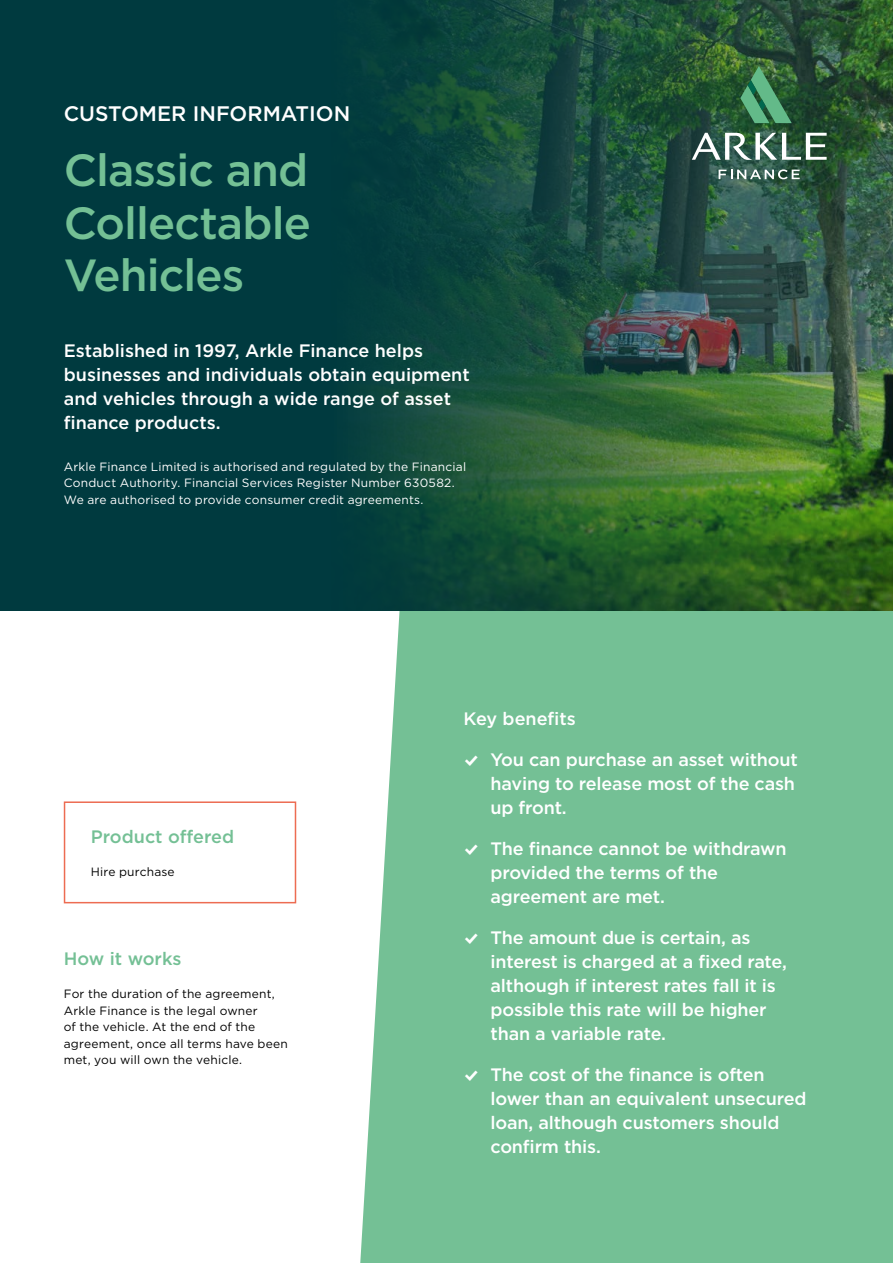
<style>
.page{position:relative;width:893px;height:1263px;background:#fff}
.page>*{position:absolute;margin:0;border:0;box-sizing:border-box;transform-origin:0 0}
.t1{font:500 45px/52.5px "Gotham";letter-spacing:-.02em;color:#74c095;text-align:justify}
.P_-_Subtitle{font:500 21px "Gotham";color:#fff}
.P_-_Large{font:500 18px/24px "Gotham";letter-spacing:-.01em;color:#fff}
.t2{font:500 18px "Gotham";color:#74c095}
.H2__WHITE{font:500 18px "Gotham";color:#fff}
.P__WHITE{font:12px/16.5px "Gotham";letter-spacing:.015em;color:#fff}
.t3{font:12px/16.5px "Gotham";letter-spacing:.015em;color:#000}
.s1{font-family:"Modern Pictograms";font-weight:400}
</style>
<div class="page">
<div style="left:360px;top:610px;width:533px;height:653px;background:#74c095"></div>
<div style="left:0;top:0;width:893px;height:610px;background:#003a3f"></div>
<img style="left:360px;top:0;width:533px;height:610px">
<svg style="left:719px;top:169px;width:81px;height:10px"></svg>
<svg style="left:692px;top:133px;width:135px;height:27px"></svg>
<svg style="left:740px;top:66px;width:52px;height:57px"></svg>
<div style="left:64px;top:801px;width:232px;height:102px;border:2px solid #ed6c52"></div>
<p class="P_-_Subtitle" style="left:64px;top:99px;width:288px">CUSTOMER INFORMATION</p>
<h1 class="t1" style="left:64px;top:143px;width:249px">Classic and Collectable Vehicles</h1>
<p class="P_-_Large" style="left:64px;top:338px;width:407px">Established in 1997, Arkle Finance helps businesses and individuals obtain equipment and vehicles through a wide range of asset finance products.</p>
<p class="P__WHITE" style="left:64px;top:458px;width:404px">Arkle Finance Limited is authorised and regulated by the Financial<br>Conduct Authority. Financial Services Register Number 630582.<br>We are authorised to provide consumer credit agreements.</p>
<h2 class="t2" style="left:91px;top:825px;width:145px">Product offered</h2>
<p class="t3" style="left:91px;top:864px;width:85px">Hire purchase</p>
<h2 class="t2" style="left:64px;top:947px;width:119px">How it works</h2>
<p class="t3" style="left:64px;top:986px;width:226px">For the duration of the agreement,<br>Arkle Finance is the legal owner<br>of the vehicle. At the end of the agreement, once all terms have been met, you will own the vehicle.</p>
<p class="H2__WHITE" style="left:463px;top:707px;width:114px">Key benefits</p>
<p class="P_-_Large" style="left:490px;top:748px;width:309px;text-indent:-27px"><span class="s1">%</span> You can purchase an asset without having to release most of the cash up front.</p>
<p class="P_-_Large" style="left:490px;top:837px;width:298px;text-indent:-27px"><span class="s1">%</span> The finance cannot be withdrawn provided the terms of the agreement are met.</p>
<p class="P_-_Large" style="left:490px;top:926px;width:298px;text-indent:-27px"><span class="s1">%</span> The amount due is certain, as interest is charged at a fixed rate, although if interest rates fall it is possible this rate will be higher than a variable rate.</p>
<p class="P_-_Large" style="left:490px;top:1063px;width:317px;text-indent:-27px"><span class="s1">%</span> The cost of the finance is often lower than an equivalent unsecured loan, although customers should confirm this.</p>
</div>
